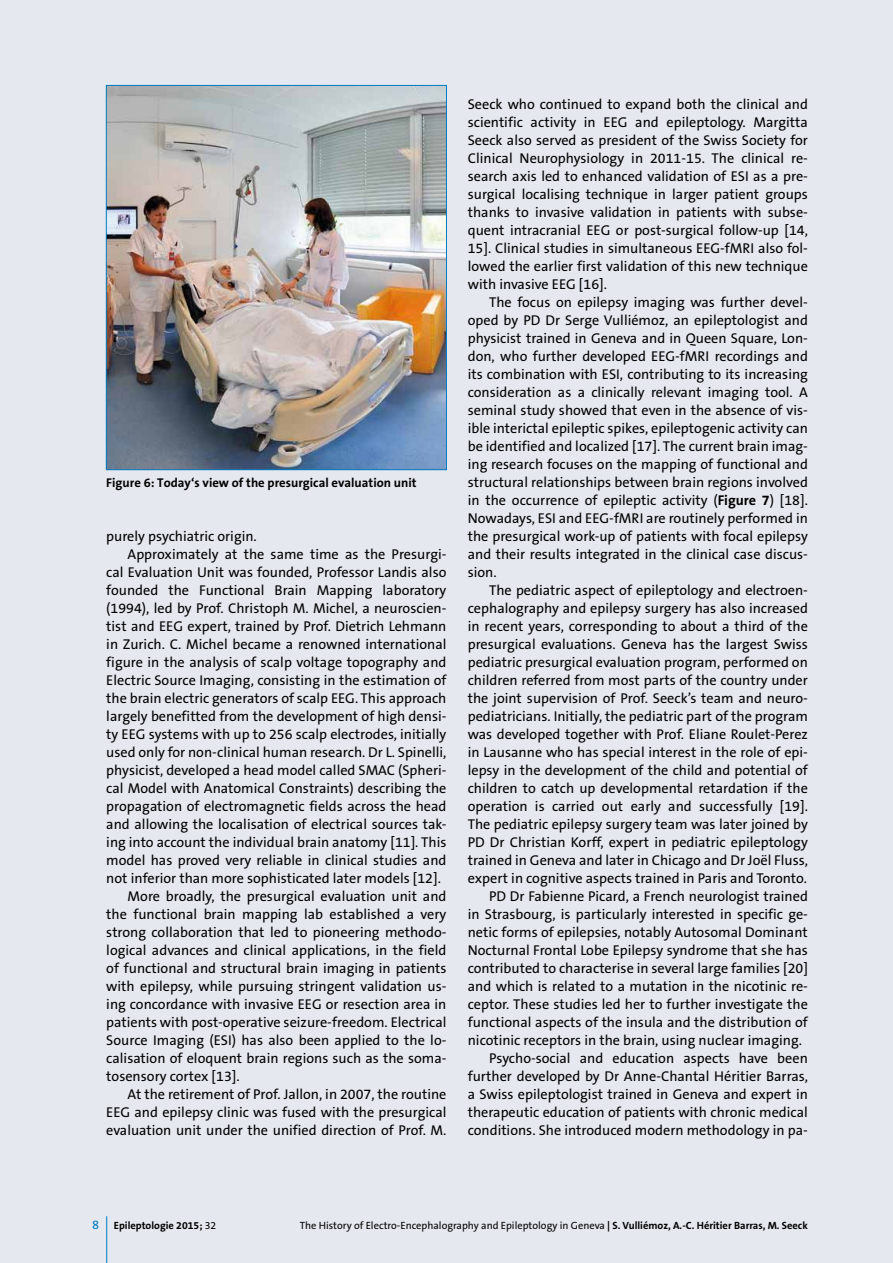
<style>
.page{position:relative;width:893px;height:1263px;background:#e5e9ef}
.page>*{position:absolute;margin:0;border:0;box-sizing:border-box;transform-origin:0 0}
.t1{font:14.25px/18px "The Sans B5 Plain";color:#000;text-align:justify}
.t2{font:700 12.75px "The Sans B7";color:#000}
.t3{font:10.5px "The Sans B5 Plain";color:#000}
.t4{font:700 10.5px "The Sans B7";color:#000}
.s1{font-family:"The Sans B7";font-weight:700}
.s2{font-family:"The Sans B5 Plain";font-weight:400;font-size:12.75px;color:#007bc2}
.s3{font-family:"The Sans B5 Plain";font-weight:400}
</style>
<div class="page">
<hr style="left:106px;top:1216px;width:1px;height:47px;background:#007bc2">
<img style="left:108px;top:87px;width:337px;height:381px">
<div style="left:106px;top:85px;width:341px;height:385px;border:1px solid #007bc2"></div>
<p class="t2" style="left:106px;top:476px;width:312px">Figure 6: Today‘s view of the presurgical evaluation unit</p>
<p class="t1" style="left:106px;top:528px;width:152px">purely psychiatric origin.</p>
<p class="t1" style="left:128px;top:546px;width:320px">Approximately at the same time as the Presurgi-</p>
<p class="t1" style="left:106px;top:564px;width:342px">cal Evaluation Unit was founded, Professor Landis also</p>
<p class="t1" style="left:106px;top:582px;width:342px">founded the Functional Brain Mapping laboratory</p>
<p class="t1" style="left:106px;top:600px;width:342px">(1994), led by Prof. Christoph M. Michel, a neuroscien-</p>
<p class="t1" style="left:106px;top:618px;width:342px">tist and EEG expert, trained by Prof. Dietrich Lehmann</p>
<p class="t1" style="left:106px;top:636px;width:342px">in Zurich. C. Michel became a renowned international</p>
<p class="t1" style="left:106px;top:654px;width:342px">figure in the analysis of scalp voltage topography and</p>
<p class="t1" style="left:106px;top:672px;width:342px">Electric Source Imaging, consisting in the estimation of</p>
<p class="t1" style="left:106px;top:690px;width:342px">the brain electric generators of scalp EEG. This approach</p>
<p class="t1" style="left:106px;top:708px;width:342px">largely benefitted from the development of high densi-</p>
<p class="t1" style="left:106px;top:726px;width:342px">ty EEG systems with up to 256 scalp electrodes, initially</p>
<p class="t1" style="left:106px;top:744px;width:342px">used only for non-clinical human research. Dr L. Spinelli,</p>
<p class="t1" style="left:106px;top:762px;width:342px">physicist, developed a head model called SMAC (Spheri-</p>
<p class="t1" style="left:106px;top:780px;width:342px">cal Model with Anatomical Constraints) describing the</p>
<p class="t1" style="left:106px;top:798px;width:342px">propagation of electromagnetic fields across the head</p>
<p class="t1" style="left:106px;top:816px;width:342px">and allowing the localisation of electrical sources tak-</p>
<p class="t1" style="left:106px;top:834px;width:342px">ing into account the individual brain anatomy [11]. This</p>
<p class="t1" style="left:106px;top:852px;width:342px">model has proved very reliable in clinical studies and</p>
<p class="t1" style="left:106px;top:870px;width:336px">not inferior than more sophisticated later models [12].</p>
<p class="t1" style="left:128px;top:888px;width:320px">More broadly, the presurgical evaluation unit and</p>
<p class="t1" style="left:106px;top:906px;width:342px">the functional brain mapping lab established a very</p>
<p class="t1" style="left:106px;top:924px;width:342px">strong collaboration that led to pioneering methodo-</p>
<p class="t1" style="left:106px;top:942px;width:342px">logical advances and clinical applications, in the field</p>
<p class="t1" style="left:106px;top:960px;width:342px">of functional and structural brain imaging in patients</p>
<p class="t1" style="left:106px;top:978px;width:342px">with epilepsy, while pursuing stringent validation us-</p>
<p class="t1" style="left:106px;top:996px;width:342px">ing concordance with invasive EEG or resection area in</p>
<p class="t1" style="left:106px;top:1014px;width:342px">patients with post-operative seizure-freedom. Electrical</p>
<p class="t1" style="left:106px;top:1032px;width:342px">Source Imaging (ESI) has also been applied to the lo-</p>
<p class="t1" style="left:106px;top:1050px;width:342px">calisation of eloquent brain regions such as the soma-</p>
<p class="t1" style="left:106px;top:1068px;width:135px">tosensory cortex [13].</p>
<p class="t1" style="left:128px;top:1086px;width:320px">At the retirement of Prof. Jallon, in 2007, the routine</p>
<p class="t1" style="left:106px;top:1104px;width:342px">EEG and epilepsy clinic was fused with the presurgical</p>
<p class="t1" style="left:106px;top:1122px;width:342px">evaluation unit under the unified direction of Prof. M.</p>
<p class="t1" style="left:468px;top:96px;width:342px">Seeck who continued to expand both the clinical and scientific activity in EEG and epileptology. Margitta Seeck also served as president of the Swiss Society for Clinical Neurophysiology in 2011-15. The clinical re&shy;search axis led to enhanced validation of ESI as a pre&shy;surgical localising technique in larger patient groups thanks to invasive validation in patients with subse&shy;quent intracranial EEG or post-surgical follow-up [14, 15]. Clinical studies in simultaneous EEG-fMRI also fol&shy;lowed the earlier first validation of this new technique with invasive EEG [16].</p>
<p class="t1" style="left:468px;top:294px;width:342px;text-indent:21px">The focus on epilepsy imaging was further devel&shy;oped by PD Dr Serge Vulliémoz, an epileptologist and physicist trained in Geneva and in Queen Square, Lon&shy;don, who further developed EEG-fMRI recordings and its combination with ESI, contributing to its increasing consideration as a clinically relevant imaging tool. A seminal study showed that even in the absence of vis&shy;ible interictal epileptic spikes, epileptogenic activity can be identified and localized [17]. The current brain imag&shy;ing research focuses on the mapping of functional and structural relationships between brain regions involved in the occurrence of epileptic activity (<span class="s1">Figure 7</span>) [18].<br>Nowadays, ESI and EEG-fMRI are routinely performed in the presurgical work-up of patients with focal epilepsy and their results integrated in the clinical case discus&shy;sion.</p>
<p class="t1" style="left:489px;top:582px;width:320px">The pediatric aspect of epileptology and electroen-</p>
<p class="t1" style="left:468px;top:600px;width:342px">cephalography and epilepsy surgery has also increased</p>
<p class="t1" style="left:468px;top:618px;width:342px">in recent years, corresponding to about a third of the</p>
<p class="t1" style="left:468px;top:636px;width:342px">presurgical evaluations. Geneva has the largest Swiss</p>
<p class="t1" style="left:468px;top:654px;width:342px">pediatric presurgical evaluation program, performed on</p>
<p class="t1" style="left:468px;top:672px;width:342px">children referred from most parts of the country under</p>
<p class="t1" style="left:468px;top:690px;width:342px">the joint supervision of Prof. Seeck’s team and neuro-</p>
<p class="t1" style="left:468px;top:708px;width:342px">pediatricians. Initially, the pediatric part of the program</p>
<p class="t1" style="left:468px;top:726px;width:342px">was developed together with Prof. Eliane Roulet-Perez</p>
<p class="t1" style="left:468px;top:744px;width:342px">in Lausanne who has special interest in the role of epi-</p>
<p class="t1" style="left:468px;top:762px;width:342px">lepsy in the development of the child and potential of</p>
<p class="t1" style="left:468px;top:780px;width:342px">children to catch up developmental retardation if the</p>
<p class="t1" style="left:468px;top:798px;width:342px">operation is carried out early and successfully [19].</p>
<p class="t1" style="left:468px;top:816px;width:342px">The pediatric epilepsy surgery team was later joined by</p>
<p class="t1" style="left:468px;top:834px;width:342px">PD Dr Christian Korff, expert in pediatric epileptology</p>
<p class="t1" style="left:468px;top:852px;width:342px">trained in Geneva and later in Chicago and Dr Joël Fluss,</p>
<p class="t1" style="left:468px;top:870px;width:341px">expert in cognitive aspects trained in Paris and Toronto.</p>
<p class="t1" style="left:489px;top:888px;width:320px">PD Dr Fabienne Picard, a French neurologist trained</p>
<p class="t1" style="left:468px;top:906px;width:342px">in Strasbourg, is particularly interested in specific ge-</p>
<p class="t1" style="left:468px;top:924px;width:341px">netic forms of epilepsies, notably Autosomal Dominant</p>
<p class="t1" style="left:468px;top:942px;width:342px">Nocturnal Frontal Lobe Epilepsy syndrome that she has</p>
<p class="t1" style="left:468px;top:960px;width:342px">contributed to characterise in several large families [20]</p>
<p class="t1" style="left:468px;top:978px;width:342px">and which is related to a mutation in the nicotinic re-</p>
<p class="t1" style="left:468px;top:996px;width:342px">ceptor. These studies led her to further investigate the</p>
<p class="t1" style="left:468px;top:1014px;width:342px">functional aspects of the insula and the distribution of</p>
<p class="t1" style="left:468px;top:1032px;width:336px">nicotinic receptors in the brain, using nuclear imaging.</p>
<p class="t1" style="left:489px;top:1050px;width:320px">Psycho-social and education aspects have been</p>
<p class="t1" style="left:468px;top:1068px;width:342px">further developed by Dr Anne-Chantal Héritier Barras,</p>
<p class="t1" style="left:468px;top:1086px;width:342px">a Swiss epileptologist trained in Geneva and expert in</p>
<p class="t1" style="left:468px;top:1104px;width:342px">therapeutic education of patients with chronic medical</p>
<p class="t1" style="left:468px;top:1122px;width:342px">conditions. She introduced modern methodology in pa-</p>
<p class="t4" style="left:92px;top:1220px;width:126px"><span class="s2">8</span> Epileptologie 2015; <span class="s3">32</span></p>
<p class="t3" style="left:300px;top:1220px;width:510px">The History of Electro-Encephalography and Epileptology in Geneva <span class="s1">| S. Vulliémoz, A.-C. Héritier Barras, M. Seeck</span></p>
</div>
